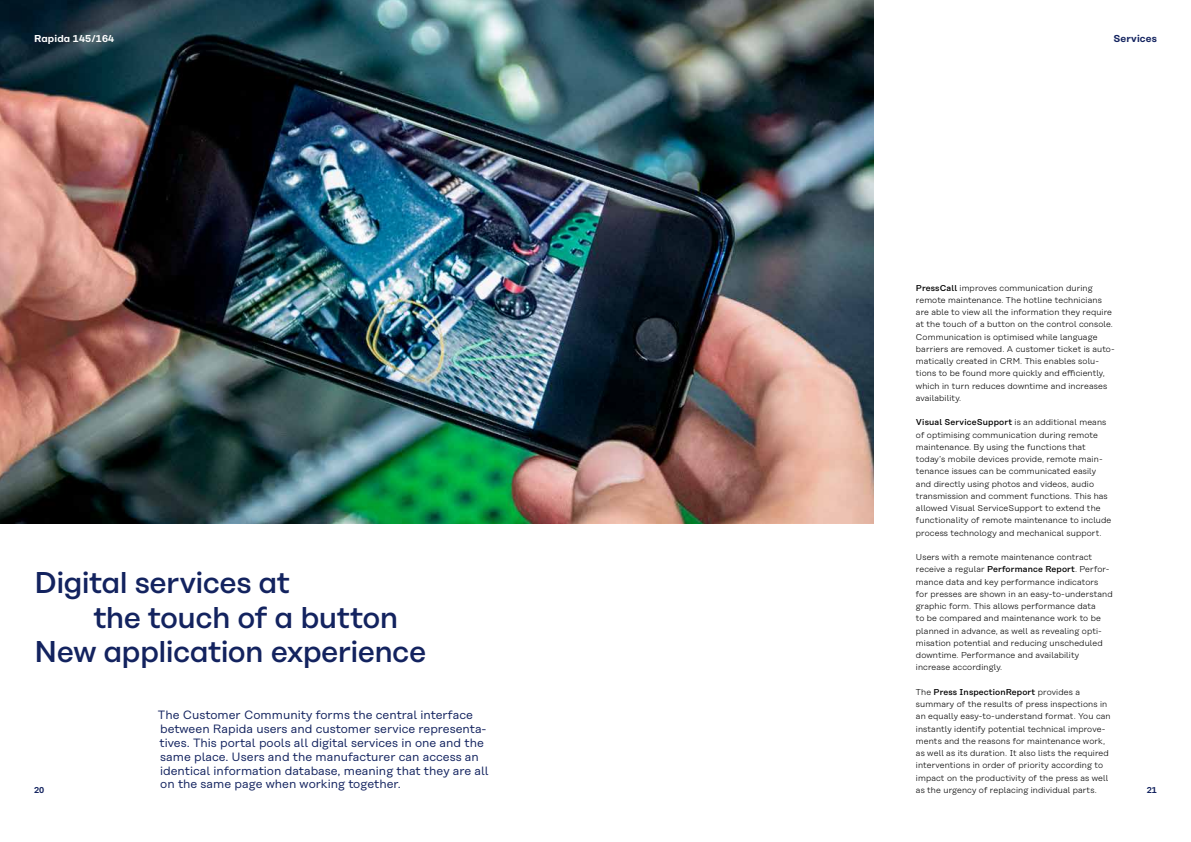
<style>
.page{position:relative;width:1191px;height:842px;background:#fff}
.page>*{position:absolute;margin:0;border:0;box-sizing:border-box;transform-origin:0 0}
.t1{font:500 30px "Koenig&Bauer H";letter-spacing:-.02em;color:#13235f}
.t2{font:12px/13.8px "Koenig&Bauer T";color:#13235f}
.t3{font:600 10px "Koenig&Bauer H";letter-spacing:.015em;color:#fff}
.t4{font:600 10px "Koenig&Bauer H";letter-spacing:.015em;color:#13235f}
.t5{font:300 8.5px/12.2px "Koenig&Bauer T";letter-spacing:.015em;color:#000}
.t6{font:600 8.5px "Koenig&Bauer H";color:#13235f}
.s1{font-weight:500}
</style>
<div class="page">
<img style="left:0;top:0;width:874px;height:523px">
<p class="t3" style="left:34px;top:33px;width:82px">Rapida 145/164</p>
<p class="t4" style="left:1113px;top:33px;width:45px">Services</p>
<p class="t5" style="left:916px;top:282px;width:200px"><span class="s1">PressCall</span> improves communication during remote maintenance. The hotline technicians are able to view all the information they require at the touch of a button on the control console.<br>Communication is optimised while language barriers are removed. A customer ticket is auto&shy;matically created in CRM. This enables solu&shy;tions to be found more quickly and efficiently, which in turn reduces downtime and increases availability.</p>
<p class="t5" style="left:916px;top:416px;width:197px"><span class="s1">Visual ServiceSupport</span> is an additional means of optimising communication during remote maintenance. By using the functions that today’s mobile devices provide, remote main&shy;tenance issues can be communicated easily and directly using photos and videos, audio transmission and comment functions. This has allowed Visual ServiceSupport to extend the functionality of remote maintenance to include process technology and mechanical support.</p>
<p class="t5" style="left:916px;top:551px;width:198px">Users with a remote maintenance contract receive a regular <span class="s1">Performance Report</span>. Perfor&shy;mance data and key performance indicators<br>for presses are shown in an easy-to-understand graphic form. This allows performance data<br>to be compared and maintenance work to be planned in advance, as well as revealing opti&shy;misation potential and reducing unscheduled downtime. Performance and availability increase accordingly.</p>
<p class="t5" style="left:916px;top:686px;width:196px">The <span class="s1">Press InspectionReport</span> provides a summary of the results of press inspections in an equally easy-to-understand format. You can instantly identify potential technical improve&shy;ments and the reasons for maintenance work, as well as its duration. It also lists the required interventions in order of priority according to impact on the productivity of the press as well as the urgency of replacing individual parts.</p>
<h1 class="t1" style="left:34px;top:565px;width:257px">Digital services at</h1>
<h1 class="t1" style="left:93px;top:600px;width:306px">the touch of a button</h1>
<h1 class="t1" style="left:34px;top:634px;width:394px">New application experience</h1>
<p class="t2" style="left:158px;top:708px;width:332px">The Customer Community forms the central interface between Rapida users and customer service representa&shy;tives. This portal pools all digital services in one and the same place. Users and the manufacturer can access an identical information database, meaning that they are all on the same page when working together.</p>
<p class="t6" style="left:34px;top:785px;width:12px">20</p>
<p class="t6" style="left:1146px;top:785px;width:12px">21</p>
</div>
